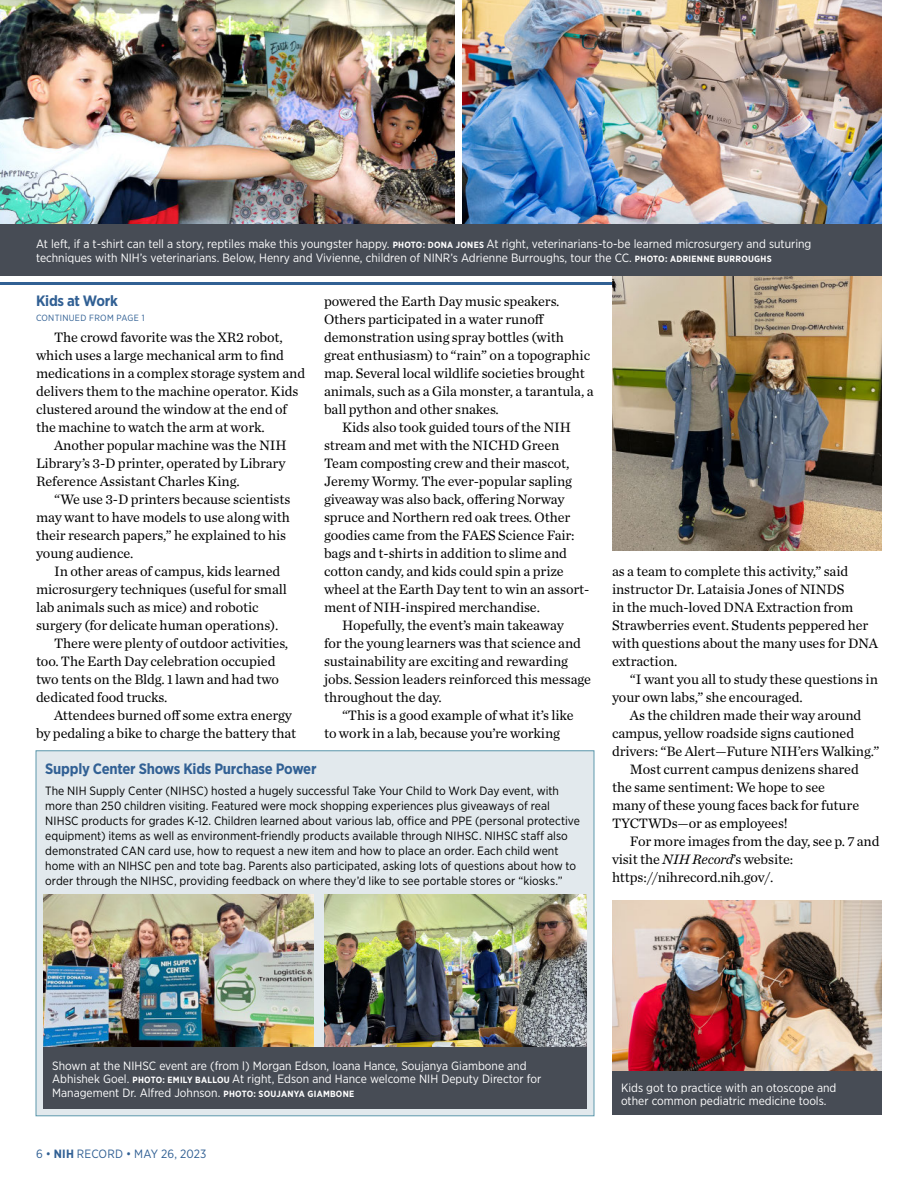
<style>
.page{position:relative;width:918px;height:1188px;background:#fff}
.page>*{position:absolute;margin:0;border:0;box-sizing:border-box;transform-origin:0 0}
.Head_2_Subheads_Body{font:700 15px "Gotham Narrow";letter-spacing:-.015em;color:#316094}
.Body_1{font:14.25px/18px "Chronicle Text G1";letter-spacing:-.005em;color:#000}
.Body_2__Briefs_and_S{font:12px/15px "Gotham Narrow";letter-spacing:.005em;color:#000}
.Photo_caption_revers{font:12px/13.5px "Gotham Narrow";color:#fff}
.Body_2__Briefs_and_S-2{font:12px "Gotham Narrow";letter-spacing:.01em;color:#316094}
.Page_jump{font:9px "Gotham Narrow";letter-spacing:.03em;color:#316094}
.s1{font-weight:700;font-size:9px}
.s2{font-style:italic}
.s3{font-weight:700}
</style>
<div class="page">
<hr style="left:0;top:282px;width:630px;height:3px;background:#316094">
<img style="left:612px;top:276px;width:270px;height:275px">
<div style="left:36px;top:751px;width:558px;height:365px;background:#e2e9ed"></div>
<img style="left:612px;top:900px;width:270px;height:172px">
<img style="left:463px;top:0;width:419px;height:225px">
<img style="left:44px;top:894px;width:270px;height:154px">
<img style="left:324px;top:894px;width:262px;height:154px">
<div style="left:612px;top:1072px;width:270px;height:43px;background:#474c55"></div>
<div style="left:43px;top:1048px;width:544px;height:61px;background:#474c55"></div>
<img style="left:0;top:0;width:454px;height:225px">
<div style="left:0;top:225px;width:882px;height:51px;background:#474c55"></div>
<p class="Photo_caption_revers" style="left:36px;top:237px;width:777px">At left, if a t-shirt can tell a story, reptiles make this youngster happy. <span class="s1">PHOTO: DONA JONES</span> At right, veterinarians-to-be learned microsurgery and suturing techniques with NIH’s veterinarians. Below, Henry and Vivienne, children of NINR’s Adrienne Burroughs, tour the CC. <span class="s1">PHOTO: ADRIENNE BURROUGHS</span></p>
<p class="Head_2_Subheads_Body" style="left:36px;top:291px;width:83px">Kids at Work</p>
<p class="Page_jump" style="left:36px;top:312px;width:110px">CONTINUED FROM PAGE 1</p>
<p class="Body_1" style="left:36px;top:327px;width:271px;text-indent:18px">The crowd favorite was the XR2 robot, which uses a large mechanical arm to find medications in a complex storage system and delivers them to the machine operator. Kids clustered around the window at the end of the machine to watch the arm at work.</p>
<p class="Body_1" style="left:36px;top:435px;width:252px;text-align:justify;text-indent:18px">Another popular machine was the NIH Library’s 3-D printer, operated by Library Reference Assistant Charles King.</p>
<p class="Body_1" style="left:36px;top:489px;width:256px;text-indent:18px">“We use 3-D printers because scientists may want to have models to use along with their research papers,” he explained to his young audience.</p>
<p class="Body_1" style="left:36px;top:561px;width:252px;text-indent:18px">In other areas of campus, kids learned microsurgery techniques (useful for small lab animals such as mice) and robotic surgery (for delicate human operations).</p>
<p class="Body_1" style="left:36px;top:633px;width:254px;text-indent:18px">There were plenty of outdoor activities, too. The Earth Day celebration occupied two tents on the Bldg. 1 lawn and had two dedicated food trucks.</p>
<p class="Body_1" style="left:36px;top:705px;width:262px;text-indent:18px">Attendees burned off some extra energy by pedaling a bike to charge the battery that</p>
<p class="Body_1" style="left:324px;top:291px;width:271px">powered the Earth Day music speakers.<br>Others participated in a water runoff demonstration using spray bottles (with great enthusiasm) to “rain” on a topographic map. Several local wildlife societies brought animals, such as a Gila monster, a tarantula, a ball python and other snakes.</p>
<p class="Body_1" style="left:324px;top:417px;width:267px;text-indent:18px">Kids also took guided tours of the NIH stream and met with the NICHD Green Team composting crew and their mascot, Jeremy Wormy. The ever-popular sapling giveaway was also back, offering Norway spruce and Northern red oak trees. Other goodies came from the FAES Science Fair: bags and t-shirts in addition to slime and cotton candy, and kids could spin a prize wheel at the Earth Day tent to win an assort&shy;ment of NIH-inspired merchandise.</p>
<p class="Body_1" style="left:324px;top:615px;width:269px;text-indent:18px">Hopefully, the event’s main takeaway<br>for the young learners was that science and sustainability are exciting and rewarding jobs. Session leaders reinforced this message throughout the day.</p>
<p class="Body_1" style="left:324px;top:705px;width:251px;text-indent:18px">“This is a good example of what it’s like to work in a lab, because you’re working</p>
<p class="Head_2_Subheads_Body" style="left:45px;top:759px;width:273px">Supply Center Shows Kids Purchase Power</p>
<p class="Body_2__Briefs_and_S" style="left:45px;top:783px;width:536px">The NIH Supply Center (NIHSC) hosted a hugely successful Take Your Child to Work Day event, with more than 250 children visiting. Featured were mock shopping experiences plus giveaways of real NIHSC products for grades K-12. Children learned about various lab, office and PPE (personal protective equipment) items as well as environment-friendly products available through NIHSC. NIHSC staff also demonstrated CAN card use, how to request a new item and how to place an order. Each child went home with an NIHSC pen and tote bag. Parents also participated, asking lots of questions about how to order through the NIHSC, providing feedback on where they’d like to see portable stores or “kiosks.”</p>
<p class="Body_1" style="left:612px;top:561px;width:268px">as a team to complete this activity,” said instructor Dr. Lataisia Jones of NINDS<br>in the much-loved DNA Extraction from Strawberries event. Students peppered her with questions about the many uses for DNA extraction.</p>
<p class="Body_1" style="left:612px;top:669px;width:268px;text-indent:18px">“I want you all to study these questions in your own labs,” she encouraged.</p>
<p class="Body_1" style="left:612px;top:705px;width:269px;text-indent:18px">As the children made their way around campus, yellow roadside signs cautioned drivers: “Be Alert—Future NIH’ers Walking.”</p>
<p class="Body_1" style="left:612px;top:759px;width:249px;text-indent:18px">Most current campus denizens shared the same sentiment: We hope to see many of these young faces back for future TYCTWDs—or as employees!</p>
<p class="Body_1" style="left:612px;top:831px;width:269px;text-indent:18px">For more images from the day, see p. 7 and visit the <span class="s2">NIH Record</span>’s website: https://nihrecord.nih.gov/.</p>
<p class="Photo_caption_revers" style="left:52px;top:1058px;width:491px">Shown at the NIHSC event are (from l) Morgan Edson, Ioana Hance, Soujanya Giambone and<br>Abhishek Goel. <span class="s1">PHOTO: EMILY BALLOU</span> At right, Edson and Hance welcome NIH Deputy Director for<br>Management Dr. Alfred Johnson. <span class="s1">PHOTO: SOUJANYA GIAMBONE</span></p>
<p class="Body_2__Briefs_and_S-2" style="left:36px;top:1146px;width:172px">6 • <span class="s3">NIH</span> RECORD • MAY 26, 2023</p>
<p class="Photo_caption_revers" style="left:621px;top:1080px;width:217px">Kids got to practice with an otoscope and other common pediatric medicine tools.</p>
</div>
